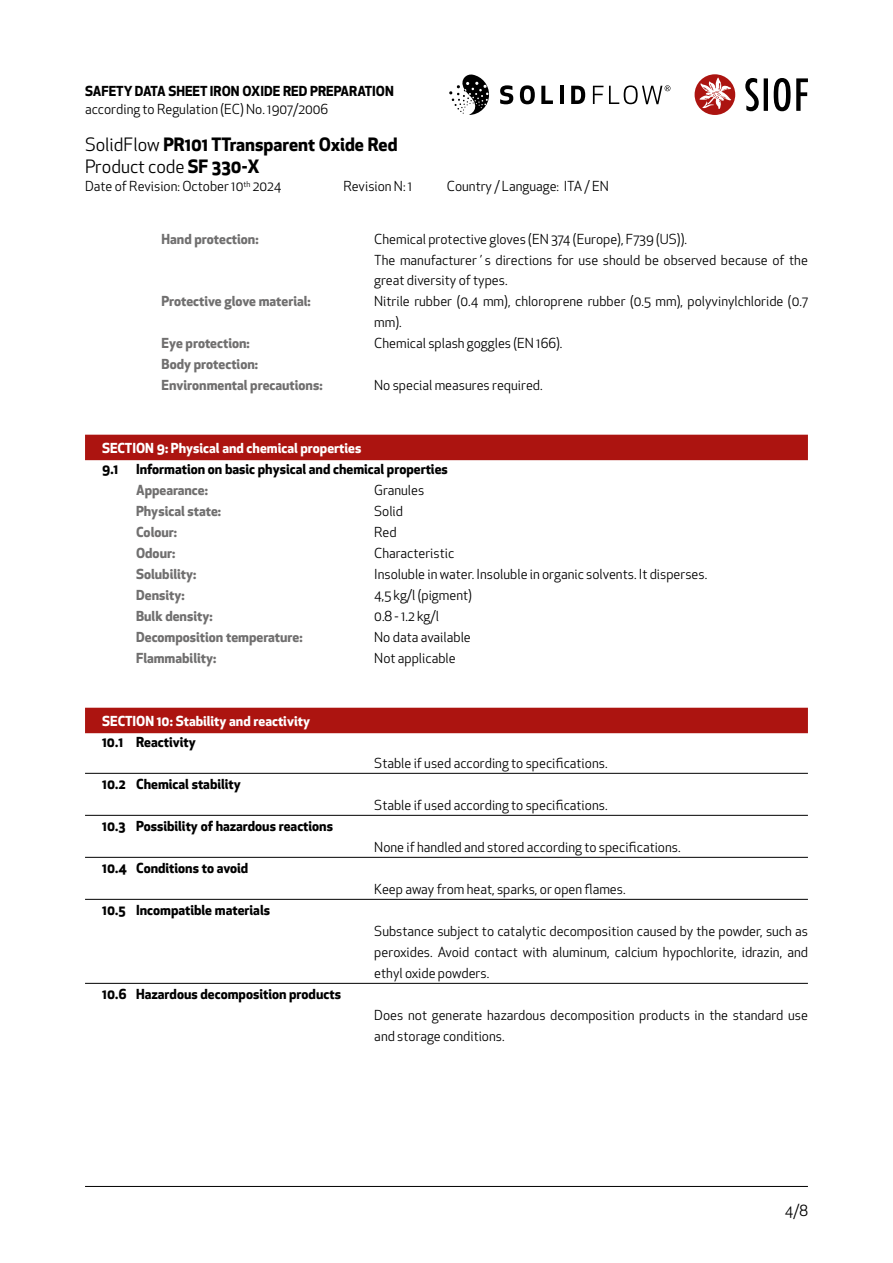
<style>
.page{position:relative;width:893px;height:1263px;background:#fff}
.page>*{position:absolute;margin:0;border:0;box-sizing:border-box;transform-origin:0 0}
.t1{font:700 18px/22.5px "Apex New";color:#000}
.t2{font:15px "Apex New";color:#000}
.t3{font:13.5px/20.7px "Apex New";color:#000}
.t4{font:700 13.5px "Apex New";color:#000}
.t5{font:700 13.5px/21px "Apex New";color:#706f6f}
.t6{font:700 13.5px "Apex New";color:#fff}
.s1{font-weight:400}
</style>
<div class="page">
<hr style="left:85px;top:1186px;width:723px;height:1px;background:#000">
<div style="left:85px;top:435px;width:723px;height:25px;background:#ac1410"></div>
<div style="left:85px;top:708px;width:723px;height:25px;background:#ac1410"></div>
<hr style="left:85px;top:773px;width:723px;height:1px;background:#000">
<hr style="left:85px;top:815px;width:723px;height:1px;background:#000">
<hr style="left:85px;top:857px;width:723px;height:1px;background:#000">
<hr style="left:85px;top:899px;width:723px;height:1px;background:#000">
<hr style="left:85px;top:983px;width:723px;height:1px;background:#000">
<div style="left:695px;top:74px;width:40px;height:41px;background:#ac1410;border-radius:50%"></div>
<svg style="left:699px;top:78px;width:32px;height:31px"></svg>
<svg style="left:745px;top:78px;width:63px;height:33px"></svg>
<svg style="left:449px;top:74px;width:40px;height:41px"></svg>
<svg style="left:500px;top:85px;width:13px;height:19px"></svg>
<svg style="left:520px;top:85px;width:15px;height:19px"></svg>
<svg style="left:541px;top:86px;width:12px;height:18px"></svg>
<svg style="left:560px;top:86px;width:3px;height:18px"></svg>
<svg style="left:571px;top:86px;width:14px;height:18px"></svg>
<svg style="left:593px;top:86px;width:10px;height:18px"></svg>
<svg style="left:609px;top:85px;width:61px;height:19px"></svg>
<p class="t4" style="left:85px;top:81px;width:310px">SAFETY DATA SHEET IRON OXIDE RED PREPARATION</p>
<p class="t3" style="left:85px;top:98px;width:245px">according to Regulation (EC) No. 1907/2006</p>
<h1 class="t1" style="left:85px;top:132px;width:314px"><span class="s1">SolidFlow</span> PR101 TTransparent Oxide Red<br><span class="s1">Product code</span> SF 330-X</h1>
<p class="t3" style="left:85px;top:176px;width:198px">Date of Revision: October 10<sup>th</sup> 2024</p>
<p class="t3" style="left:343px;top:176px;width:70px">Revision N: 1</p>
<p class="t3" style="left:447px;top:176px;width:164px">Country / Language: ITA / EN</p>
<p class="t5" style="left:162px;top:228px;width:99px">Hand protection:</p>
<p class="t3" style="left:374px;top:229px;width:435px">Chemical protective gloves (EN 374 (Europe), F739 (US)).<br>The manufacturer´s directions for use should be observed because of the great diversity of types.</p>
<p class="t5" style="left:162px;top:290px;width:151px">Protective glove material:</p>
<p class="t3" style="left:374px;top:291px;width:435px">Nitrile rubber (0.4 mm), chloroprene rubber (0.5 mm), polyvinylchloride (0.7 mm).</p>
<p class="t5" style="left:162px;top:332px;width:90px">Eye protection:</p>
<p class="t3" style="left:374px;top:333px;width:190px">Chemical splash goggles (EN 166).</p>
<p class="t5" style="left:162px;top:353px;width:163px">Body protection:<br>Environmental precautions:</p>
<p class="t3" style="left:374px;top:375px;width:170px">No special measures required.</p>
<p class="t6" style="left:102px;top:438px;width:261px">SECTION 9: Physical and chemical properties</p>
<p class="t4" style="left:102px;top:459px;width:18px">9.1</p>
<p class="t4" style="left:136px;top:459px;width:313px">Information on basic physical and chemical properties</p>
<p class="t5" style="left:136px;top:478px;width:73px">Appearance:</p>
<p class="t3" style="left:374px;top:479px;width:52px">Granules</p>
<p class="t5" style="left:136px;top:499px;width:87px">Physical state:</p>
<p class="t3" style="left:374px;top:500px;width:30px">Solid</p>
<p class="t5" style="left:136px;top:520px;width:42px">Colour:</p>
<p class="t3" style="left:374px;top:521px;width:24px">Red</p>
<p class="t5" style="left:136px;top:541px;width:41px">Odour:</p>
<p class="t3" style="left:374px;top:542px;width:82px">Characteristic</p>
<p class="t5" style="left:136px;top:562px;width:62px">Solubility:</p>
<p class="t3" style="left:374px;top:563px;width:335px">Insoluble in water. Insoluble in organic solvents. It disperses.</p>
<p class="t5" style="left:136px;top:583px;width:50px">Density:</p>
<p class="t3" style="left:374px;top:584px;width:99px">4,5 kg/l (pigment)</p>
<p class="t5" style="left:136px;top:605px;width:78px">Bulk density:</p>
<p class="t3" style="left:374px;top:605px;width:66px">0.8 - 1.2 kg/l</p>
<p class="t5" style="left:136px;top:626px;width:168px">Decomposition temperature:</p>
<p class="t3" style="left:374px;top:626px;width:98px">No data available</p>
<p class="t5" style="left:136px;top:647px;width:82px">Flammability:</p>
<p class="t3" style="left:374px;top:647px;width:83px">Not applicable</p>
<p class="t6" style="left:102px;top:711px;width:209px">SECTION 10: Stability and reactivity</p>
<p class="t4" style="left:102px;top:732px;width:95px">10.1 Reactivity</p>
<p class="t4" style="left:102px;top:774px;width:140px">10.2 Chemical stability</p>
<p class="t4" style="left:102px;top:816px;width:232px">10.3 Possibility of hazardous reactions</p>
<p class="t4" style="left:102px;top:858px;width:148px">10.4 Conditions to avoid</p>
<p class="t4" style="left:102px;top:900px;width:169px">10.5 Incompatible materials</p>
<p class="t4" style="left:102px;top:984px;width:240px">10.6 Hazardous decomposition products</p>
<p class="t3" style="left:374px;top:752px;width:235px">Stable if used according to specifications.</p>
<p class="t3" style="left:374px;top:794px;width:235px">Stable if used according to specifications.</p>
<p class="t3" style="left:374px;top:836px;width:308px">None if handled and stored according to specifications.</p>
<p class="t3" style="left:374px;top:878px;width:253px">Keep away from heat, sparks, or open flames.</p>
<p class="t3" style="left:374px;top:920px;width:435px;text-align:justify">Substance subject to catalytic decomposition caused by the powder, such as peroxides. Avoid contact with aluminum, calcium hypochlorite, idrazin, and ethyl oxide powders.</p>
<p class="t3" style="left:374px;top:1004px;width:435px">Does not generate hazardous decomposition products in the standard use and storage conditions.</p>
<p class="t2" style="left:785px;top:1201px;width:24px">4/8</p>
</div>
